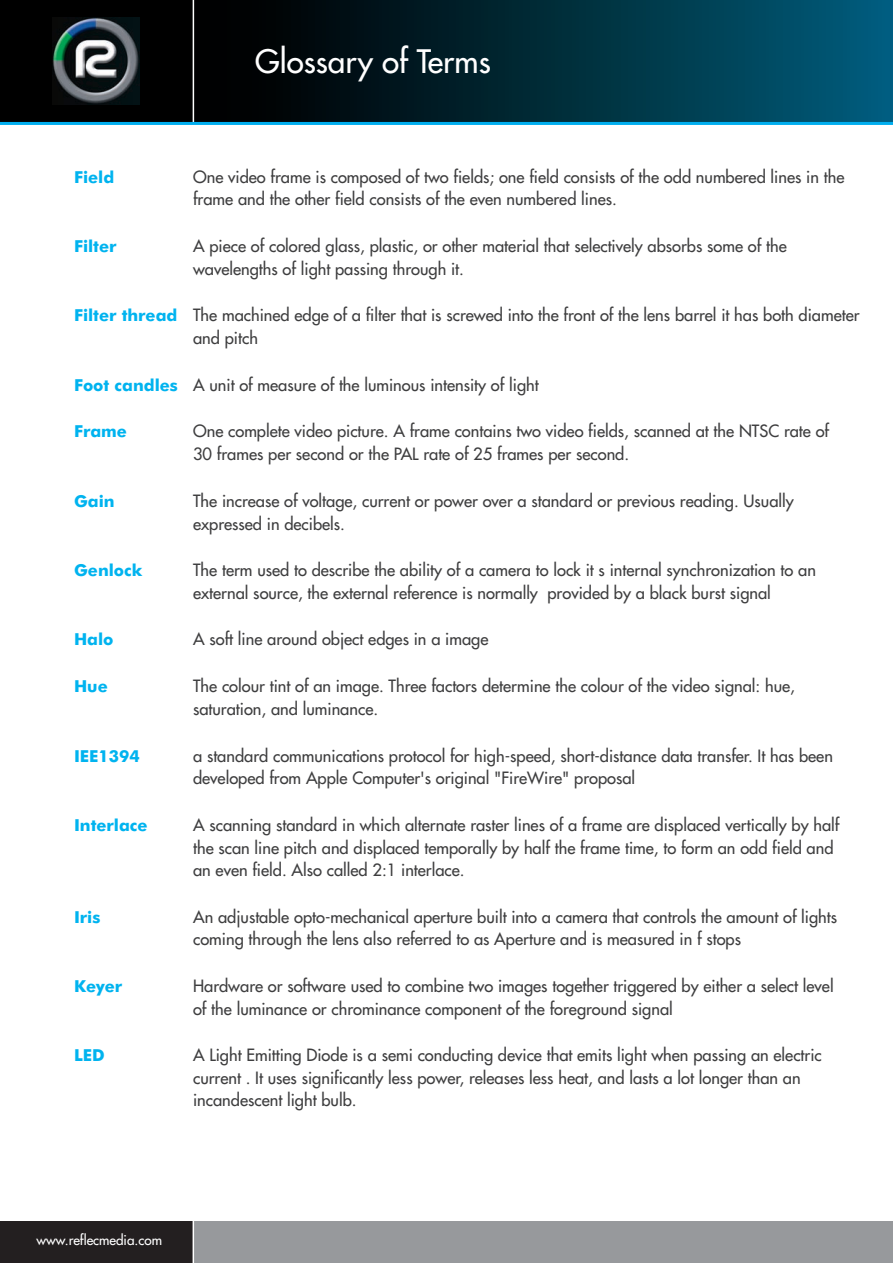
<style>
.page{position:relative;width:893px;height:1263px;background:#fff}
.page>*{position:absolute;margin:0;border:0;box-sizing:border-box;transform-origin:0 0}
.t1{font:31.5px "Futura";color:#fff}
.t2{font:16.5px/22.6px "Futura";color:#3e3e3f}
.t3{font:700 16.5px "Futura BT";color:#00b3ef}
.t4{font:13.5px "Futura";color:#fff}
.s1{font-family:"Futura BT";font-weight:700;color:#00b3ef}
</style>
<div class="page">
<div style="left:193px;top:1221px;width:700px;height:42px;background:#97999c"></div>
<div style="left:0;top:1221px;width:193px;height:42px;background:#231f20"></div>
<div style="left:0;top:0;width:893px;height:124px;background:linear-gradient(to right,#010000,#005672)"></div>
<hr style="left:193px;top:0;width:1px;height:123px;background:#fff">
<hr style="left:193px;top:1217px;width:1px;height:46px;background:#fff">
<img style="left:53px;top:18px;width:87px;height:87px">
<hr style="left:0;top:122px;width:893px;height:3px;background:#00aeef">
<h1 class="t1" style="left:255px;top:46px;width:237px">Glossary of Terms</h1>
<p class="t3" style="left:74px;top:170px;width:42px">Field</p>
<p class="t2" style="left:193px;top:166px;width:653px">One video frame is composed of two fields; one field consists of the odd numbered lines in the frame and the other field consists of the even numbered lines.</p>
<p class="t3" style="left:74px;top:240px;width:44px">Filter</p>
<p class="t2" style="left:193px;top:236px;width:595px">A piece of colored glass, plastic, or other material that selectively absorbs some of the wavelengths of light passing through it.</p>
<p class="t2" style="left:193px;top:305px;width:668px;text-indent:-119px"><span class="s1">Filter thread</span> The machined edge of a filter that is screwed into the front of the lens barrel it has both diameter and pitch</p>
<p class="t2" style="left:74px;top:374px;width:466px"><span class="s1">Foot candles</span> A unit of measure of the luminous intensity of light</p>
<p class="t3" style="left:74px;top:425px;width:54px">Frame</p>
<p class="t2" style="left:193px;top:421px;width:637px">One complete video picture. A frame contains two video fields, scanned at the NTSC rate of<br>30 frames per second or the PAL rate of 25 frames per second.</p>
<p class="t3" style="left:74px;top:494px;width:42px">Gain</p>
<p class="t2" style="left:193px;top:490px;width:602px">The increase of voltage, current or power over a standard or previous reading. Usually expressed in decibels.</p>
<p class="t3" style="left:74px;top:564px;width:70px">Genlock</p>
<p class="t2" style="left:193px;top:560px;width:624px">The term used to describe the ability of a camera to lock it s internal synchronization to an external source, the external reference is normally provided by a black burst signal</p>
<p class="t3" style="left:74px;top:633px;width:41px">Halo</p>
<p class="t2" style="left:193px;top:629px;width:297px">A soft line around object edges in a image</p>
<p class="t3" style="left:74px;top:680px;width:35px">Hue</p>
<p class="t2" style="left:193px;top:676px;width:603px">The colour tint of an image. Three factors determine the colour of the video signal: hue, saturation, and luminance.</p>
<p class="t3" style="left:74px;top:749px;width:67px">IEE1394</p>
<p class="t2" style="left:193px;top:745px;width:641px">a standard communications protocol for high-speed, short-distance data transfer. It has been developed from Apple Computer's original "FireWire" proposal</p>
<p class="t3" style="left:74px;top:818px;width:75px">Interlace</p>
<p class="t2" style="left:193px;top:814px;width:648px">A scanning standard in which alternate raster lines of a frame are displaced vertically by half the scan line pitch and displaced temporally by half the frame time, to form an odd field and an even field. Also called 2:1 interlace.</p>
<p class="t3" style="left:74px;top:910px;width:28px">Iris</p>
<p class="t2" style="left:193px;top:906px;width:646px">An adjustable opto-mechanical aperture built into a camera that controls the amount of lights coming through the lens also referred to as Aperture and is measured in f stops</p>
<p class="t3" style="left:74px;top:979px;width:50px">Keyer</p>
<p class="t2" style="left:193px;top:976px;width:642px">Hardware or software used to combine two images together triggered by either a select level of the luminance or chrominance component of the foreground signal</p>
<p class="t3" style="left:74px;top:1049px;width:32px">LED</p>
<p class="t2" style="left:193px;top:1045px;width:630px">A Light Emitting Diode is a semi conducting device that emits light when passing an electric current . It uses significantly less power, releases less heat, and lasts a lot longer than an incandescent light bulb.</p>
<p class="t4" style="left:37px;top:1233px;width:127px">www.reflecmedia.com</p>
</div>
